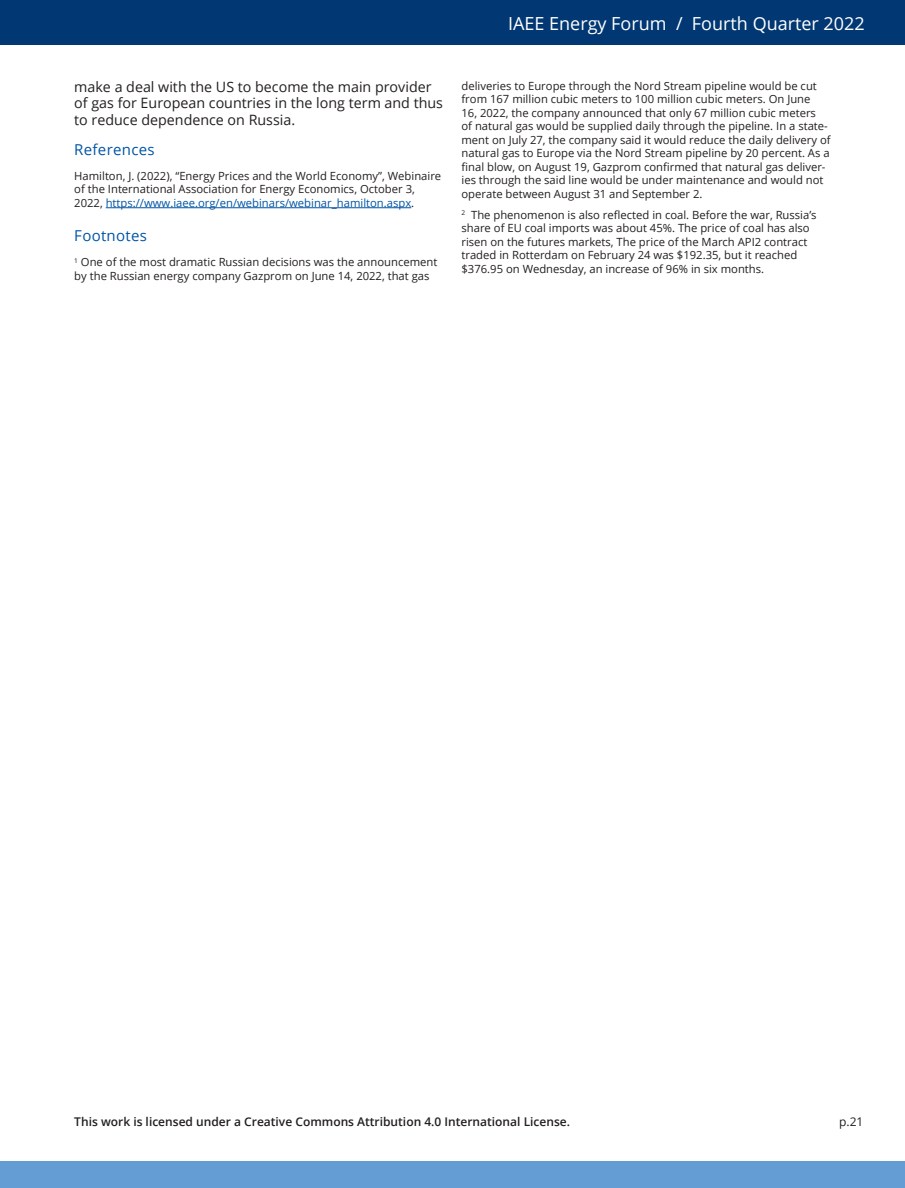
<style>
.page{position:relative;width:905px;height:1188px;background:#fff}
.page>*{position:absolute;margin:0;border:0;box-sizing:border-box;transform-origin:0 0}
.t1{font:18px "Open Sans";color:#fff}
.Heading_NEW{font:15px "Open Sans";letter-spacing:.02em;color:#0155a5}
.Body_Text_NEW{font:14.25px/16.5px "Open Sans";color:#231f20}
.t2{font:600 12px "Open Sans";color:#231f20}
.t3{font:12px "Open Sans";color:#231f20}
.Footnotes___Referenc{font:11.25px/13.5px "Open Sans";color:#231f20}
.s1{color:#0155a5}
</style>
<div class="page">
<div style="left:0;top:0;width:904px;height:45px;background:#013874"></div>
<div style="left:0;top:1161px;width:904px;height:27px;background:#639dd4"></div>
<hr style="left:106px;top:207px;width:305px;height:1px;background:#0155a5">
<p class="Body_Text_NEW" style="left:74px;top:78px;width:370px">make a deal with the US to become the main provider of gas for European countries in the long term and thus to reduce dependence on Russia.</p>
<p class="Heading_NEW" style="left:74px;top:139px;width:82px">References</p>
<p class="Footnotes___Referenc" style="left:74px;top:169px;width:368px">Hamilton, J. (2022), “Energy Prices and the World Economy”, Webinaire of the International Association for Energy Economics, October 3,<br>2022, <span class="s1">https://www.iaee.org/en/webinars/webinar_hamilton.aspx</span>.</p>
<p class="Heading_NEW" style="left:74px;top:225px;width:74px">Footnotes</p>
<p class="Footnotes___Referenc" style="left:74px;top:255px;width:364px"><sup>1</sup> One of the most dramatic Russian decisions was the announcement by the Russian energy company Gazprom on June 14, 2022, that gas</p>
<h1 class="t1" style="left:508px;top:11px;width:358px">IAEE Energy Forum / Fourth Quarter 2022</h1>
<p class="Footnotes___Referenc" style="left:461px;top:78px;width:371px">deliveries to Europe through the Nord Stream pipeline would be cut from 167 million cubic meters to 100 million cubic meters. On June<br>16, 2022, the company announced that only 67 million cubic meters<br>of natural gas would be supplied daily through the pipeline. In a state&shy;ment on July 27, the company said it would reduce the daily delivery of natural gas to Europe via the Nord Stream pipeline by 20 percent. As a final blow, on August 19, Gazprom confirmed that natural gas deliver&shy;ies through the said line would be under maintenance and would not operate between August 31 and September 2.</p>
<p class="Footnotes___Referenc" style="left:461px;top:207px;width:356px"><sup>2</sup> The phenomenon is also reflected in coal. Before the war, Russia’s share of EU coal imports was about 45%. The price of coal has also risen on the futures markets, The price of the March API2 contract traded in Rotterdam on February 24 was $192.35, but it reached $376.95 on Wednesday, an increase of 96% in six months.</p>
<p class="t2" style="left:74px;top:1114px;width:497px">This work is licensed under a Creative Commons Attribution 4.0 International License.</p>
<p class="t3" style="left:839px;top:1114px;width:26px">p.21</p>
</div>
